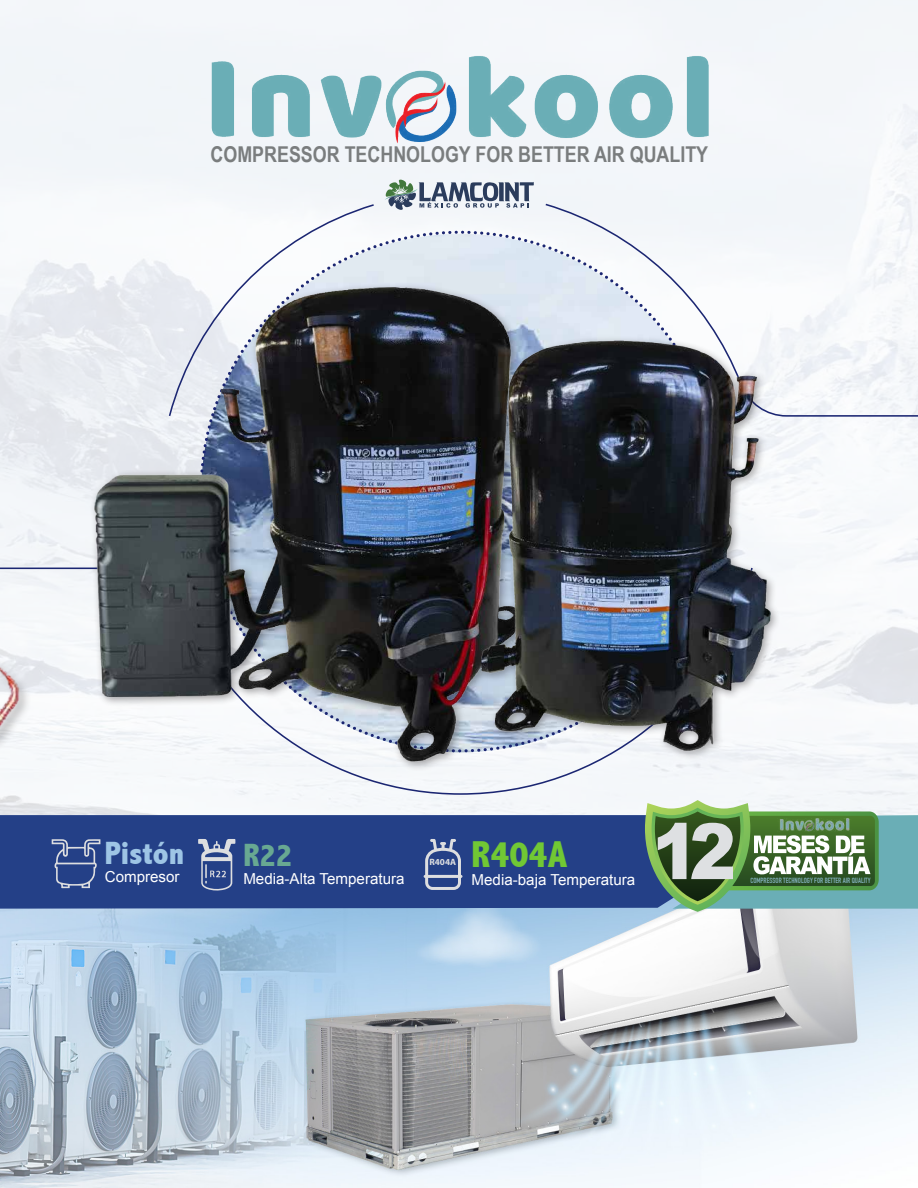
<style>
.page{position:relative;width:918px;height:1188px;background:#fff}
.page>*{position:absolute;margin:0;border:0;box-sizing:border-box;transform-origin:0 0}
.t1{font:800 condensed 37.5px "Abadi";color:#71c834}
.t2{font:800 condensed 32.25px "Abadi";color:#9ec5e5}
.t3{font:800 condensed 32.25px "Abadi";color:#68a892}
.t4{font:700 21.75px "Arial Narrow";color:#7a7d7e}
.t5{font:15.15px "Arial";color:#fff}
.t6{font:700 9.15px "Myriad Pro";color:#dddee0}
.t7{font:700 7.35px "DIN Condensed";color:#80aeb8}
</style>
<div class="page">
<img style="left:0;top:0;width:918px;height:815px">
<div style="left:0;top:566px;width:754px;height:230px;background:#f5f8fa"></div>
<svg style="left:544px;top:203px;width:374px;height:214px"></svg>
<svg style="left:168px;top:203px;width:208px;height:79px"></svg>
<img style="left:0;top:909px;width:918px;height:279px">
<img style="left:190px;top:54px;width:538px;height:96px">
<div style="left:0;top:815px;width:645px;height:94px;background:#244087"></div>
<svg style="left:52px;top:839px;width:48px;height:49px;background:#4a6099"></svg>
<svg style="left:198px;top:839px;width:37px;height:52px;background:#5f72a3"></svg>
<svg style="left:424px;top:839px;width:38px;height:51px;background:#5a6ea1"></svg>
<div style="left:0;top:269px;width:32px;height:498px;background:#231f20;opacity:.26"></div>
<img style="left:0;top:270px;width:19px;height:483px">
<svg style="left:645px;top:800px;width:273px;height:112px"></svg>
<img style="left:778px;top:818px;width:74px;height:13px">
<svg style="left:384px;top:180px;width:150px;height:30px"></svg>
<div style="left:90px;top:282px;width:442px;height:490px;background:#231f20;opacity:.42"></div>
<img style="left:95px;top:288px;width:426px;height:473px">
<div style="left:476px;top:336px;width:305px;height:425px;background:#231f20;opacity:.42"></div>
<img style="left:481px;top:341px;width:289px;height:410px">
<h3 class="t4" style="left:211px;top:138px;width:499px">COMPRESSOR TECHNOLOGY FOR BETTER AIR QUALITY</h3>
<h2 class="t2" style="left:105px;top:834px;width:81px">Pistón</h2>
<p class="t5" style="left:105px;top:867px;width:76px">Compresor</p>
<h2 class="t3" style="left:243px;top:836px;width:51px">R22</h2>
<p class="t5" style="left:243px;top:869px;width:163px">Media-Alta Temperatura</p>
<p class="t6" style="left:429px;top:856px;width:28px">R404A</p>
<h1 class="t1" style="left:472px;top:833px;width:97px">R404A</h1>
<p class="t5" style="left:472px;top:870px;width:165px">Media-baja Temperatura</p>
<p class="t7" style="left:750px;top:876px;width:122px">COMPRESSOR TECHNOLOGY FOR BETTER AIR QUALITY</p>
</div>
